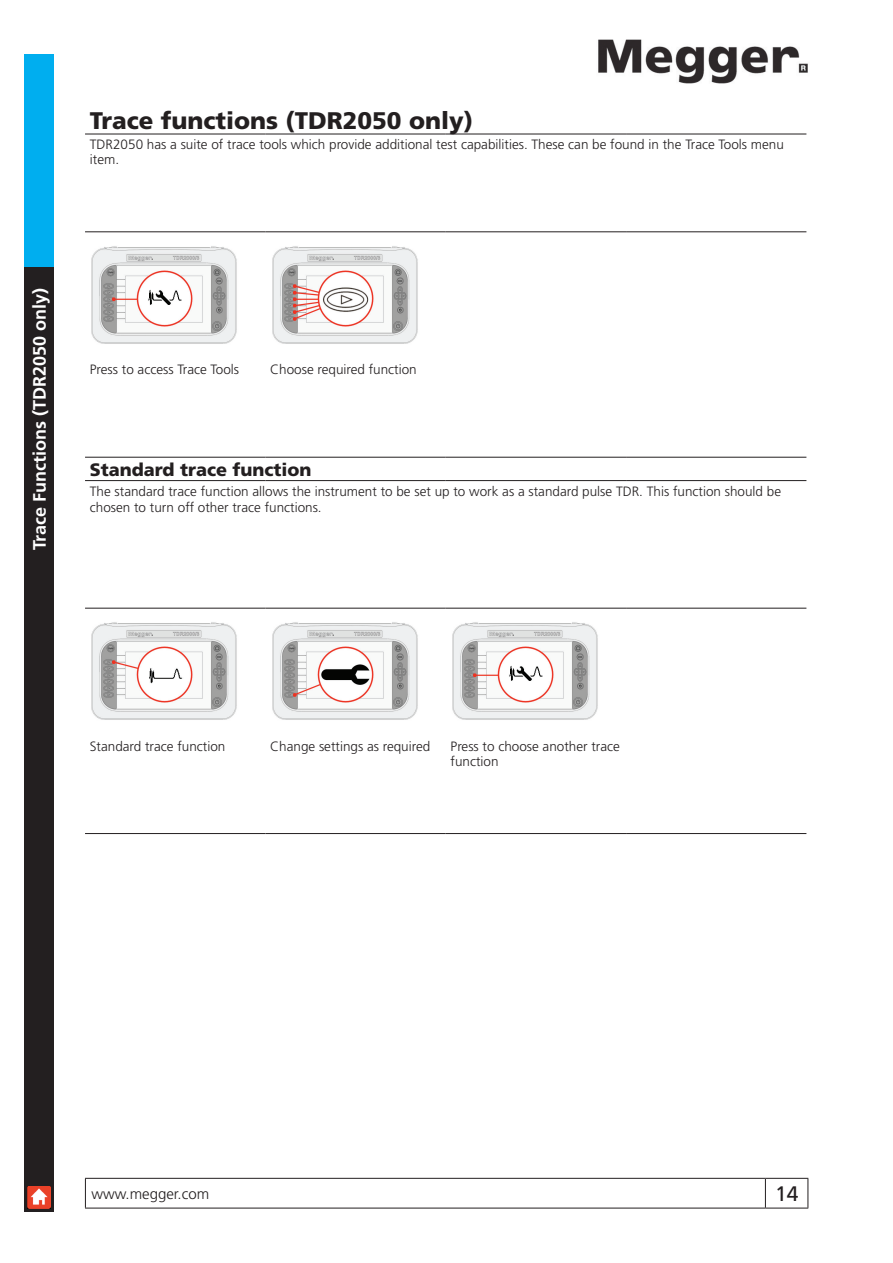
<style>
.page{position:relative;width:893px;height:1263px;background:#fff}
.page>*{position:absolute;margin:0;border:0;box-sizing:border-box;transform-origin:0 0}
.t1{font:900 24px "Frutiger LT Std";color:#231f20}
.t2{font:21px "Frutiger LT Std";color:#231f20}
.t3{font:700 18px "Frutiger LT Std";color:#fff}
.t4{font:900 18px "Frutiger LT Std";color:#231f20}
.t5{font:300 15px "Frutiger LT Std";color:#231f20}
.t6{font:300 13.5px/15px "Frutiger LT Std";color:#231f20}
</style>
<div class="page">
<div style="left:24px;top:264px;width:30px;height:948px;background:#231f20"></div>
<hr style="left:85px;top:1178px;width:680px;height:1px;background:#231f20">
<svg style="left:85px;top:1179px;width:1px;height:29px"></svg>
<hr style="left:765px;top:1178px;width:43px;height:1px;background:#231f20">
<svg style="left:765px;top:1179px;width:1px;height:29px"></svg>
<svg style="left:807px;top:1179px;width:1px;height:29px"></svg>
<hr style="left:85px;top:1208px;width:680px;height:1px;background:#231f20">
<hr style="left:765px;top:1208px;width:43px;height:1px;background:#231f20">
<img style="left:27px;top:1186px;width:24px;height:22px">
<img style="left:598px;top:39px;width:210px;height:45px">
<div style="left:24px;top:54px;width:30px;height:213px;background:#00aeef"></div>
<hr style="left:626px;top:833px;width:180px;height:1px;background:#231f20">
<hr style="left:85px;top:833px;width:180px;height:1px;background:#231f20">
<hr style="left:265px;top:833px;width:181px;height:1px;background:#231f20">
<hr style="left:446px;top:833px;width:180px;height:1px;background:#231f20">
<hr style="left:85px;top:134px;width:180px;height:1px;background:#231f20">
<hr style="left:265px;top:134px;width:181px;height:1px;background:#231f20">
<hr style="left:446px;top:134px;width:180px;height:1px;background:#231f20">
<hr style="left:626px;top:134px;width:180px;height:1px;background:#231f20">
<hr style="left:85px;top:231px;width:180px;height:1px;background:#231f20">
<hr style="left:265px;top:231px;width:181px;height:1px;background:#231f20">
<hr style="left:446px;top:231px;width:180px;height:1px;background:#231f20">
<hr style="left:626px;top:231px;width:180px;height:1px;background:#231f20">
<hr style="left:626px;top:457px;width:180px;height:1px;background:#231f20">
<hr style="left:626px;top:480px;width:180px;height:1px;background:#231f20">
<hr style="left:626px;top:608px;width:180px;height:1px;background:#231f20">
<hr style="left:85px;top:457px;width:180px;height:1px;background:#231f20">
<hr style="left:265px;top:457px;width:181px;height:1px;background:#231f20">
<hr style="left:446px;top:457px;width:180px;height:1px;background:#231f20">
<hr style="left:85px;top:480px;width:180px;height:1px;background:#231f20">
<hr style="left:265px;top:480px;width:181px;height:1px;background:#231f20">
<hr style="left:446px;top:480px;width:180px;height:1px;background:#231f20">
<hr style="left:85px;top:608px;width:180px;height:1px;background:#231f20">
<hr style="left:265px;top:608px;width:181px;height:1px;background:#231f20">
<hr style="left:446px;top:608px;width:180px;height:1px;background:#231f20">
<img style="left:91px;top:246px;width:146px;height:98px">
<img style="left:272px;top:246px;width:146px;height:98px">
<img style="left:91px;top:622px;width:146px;height:98px">
<img style="left:272px;top:622px;width:146px;height:98px">
<img style="left:452px;top:622px;width:146px;height:98px">
<h1 class="t1" style="left:90px;top:106px;width:385px">Trace functions (TDR2050 only)</h1>
<p class="t6" style="left:90px;top:137px;width:695px">TDR2050 has a suite of trace tools which provide additional test capabilities. These can be found in the Trace Tools menu item.</p>
<h3 class="t3" style="left:29px;top:550px;width:264px;rotate:-90deg">Trace Functions (TDR2050 only)</h3>
<p class="t6" style="left:90px;top:362px;width:151px">Press to access Trace Tools</p>
<p class="t6" style="left:270px;top:362px;width:148px">Choose required function</p>
<h3 class="t4" style="left:90px;top:458px;width:223px">Standard trace function</h3>
<p class="t6" style="left:90px;top:483px;width:693px;line-height:16.2px">The standard trace function allows the instrument to be set up to work as a standard pulse TDR. This function should be chosen to turn off other trace functions.</p>
<p class="t6" style="left:90px;top:739px;width:137px">Standard trace function</p>
<p class="t6" style="left:270px;top:739px;width:162px">Change settings as required</p>
<p class="t6" style="left:451px;top:739px;width:171px">Press to choose another trace function</p>
<p class="t5" style="left:91px;top:1185px;width:119px">www.megger.com</p>
<h2 class="t2" style="left:775px;top:1181px;width:25px">14</h2>
</div>
